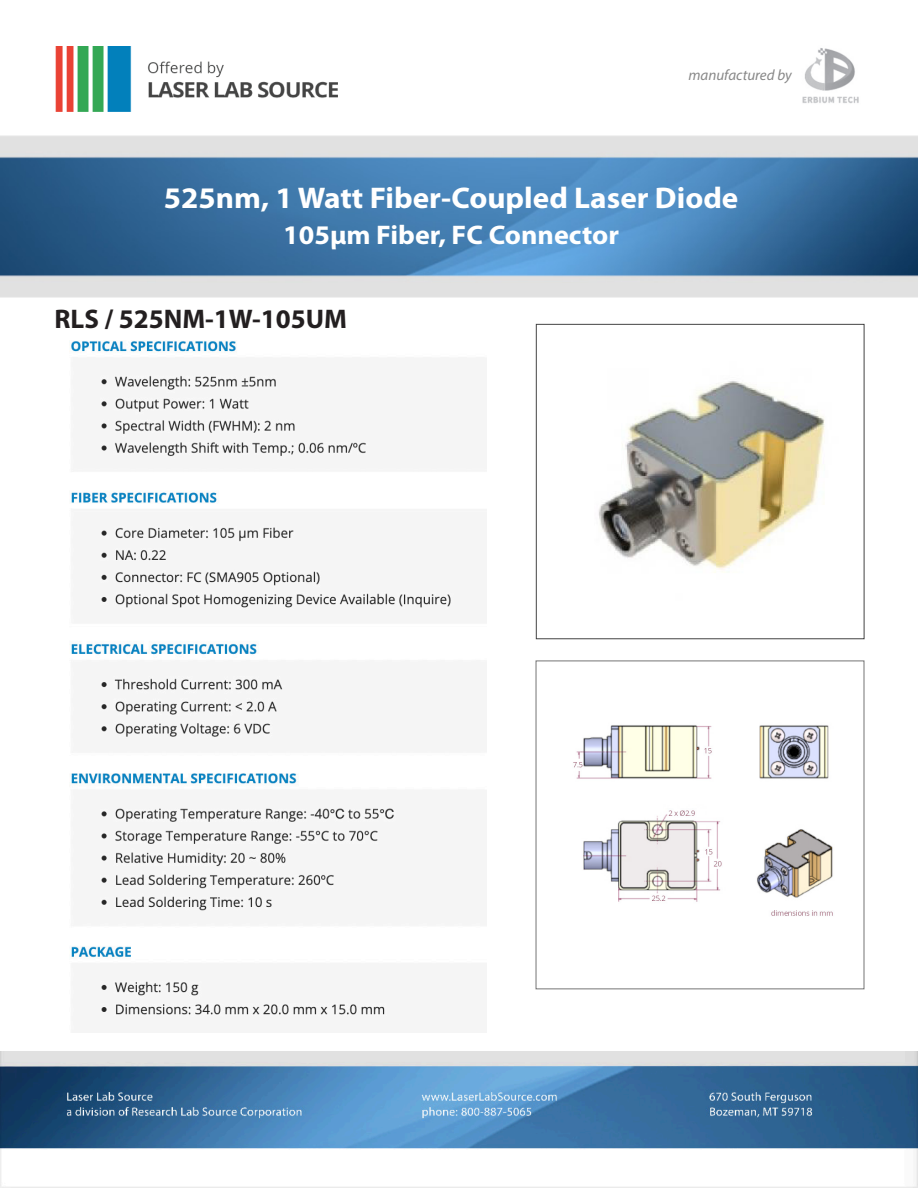
<style>
.page{position:relative;width:918px;height:1188px;background:#fff}
.page>*{position:absolute;margin:0;border:0;box-sizing:border-box;transform-origin:0 0}
.t1{font:700 30px "Myriad Pro";color:#fff;scale:1.04 1}
.t2{font:700 27px "Myriad Pro";color:#fff;scale:1.04 1}
.t3{font:700 27px "Myriad Pro";color:#231f20}
.t4{font:italic 15px "Myriad Pro";color:#888}
</style>
<div class="page">
<img style="left:0;top:135px;width:918px;height:162px">
<img style="left:55px;top:47px;width:282px;height:65px">
<img style="left:1px;top:1052px;width:917px;height:136px">
<img style="left:598px;top:381px;width:227px;height:192px">
<div style="left:536px;top:324px;width:328px;height:315px;border:1px solid #434343"></div>
<img style="left:802px;top:48px;width:57px;height:55px">
<img style="left:69px;top:340px;width:383px;height:677px">
<img style="left:573px;top:725px;width:260px;height:191px">
<p class="t4" style="left:688px;top:66px;width:105px">manufactured by</p>
<p class="t1" style="left:164px;top:181px;width:554px">525nm, 1 Watt Fiber-Coupled Laser Diode</p>
<p class="t2" style="left:283px;top:220px;width:324px">105µm Fiber, FC Connector</p>
<p class="t3" style="left:55px;top:304px;width:294px">RLS / 525NM-1W-105UM</p>
</div>
